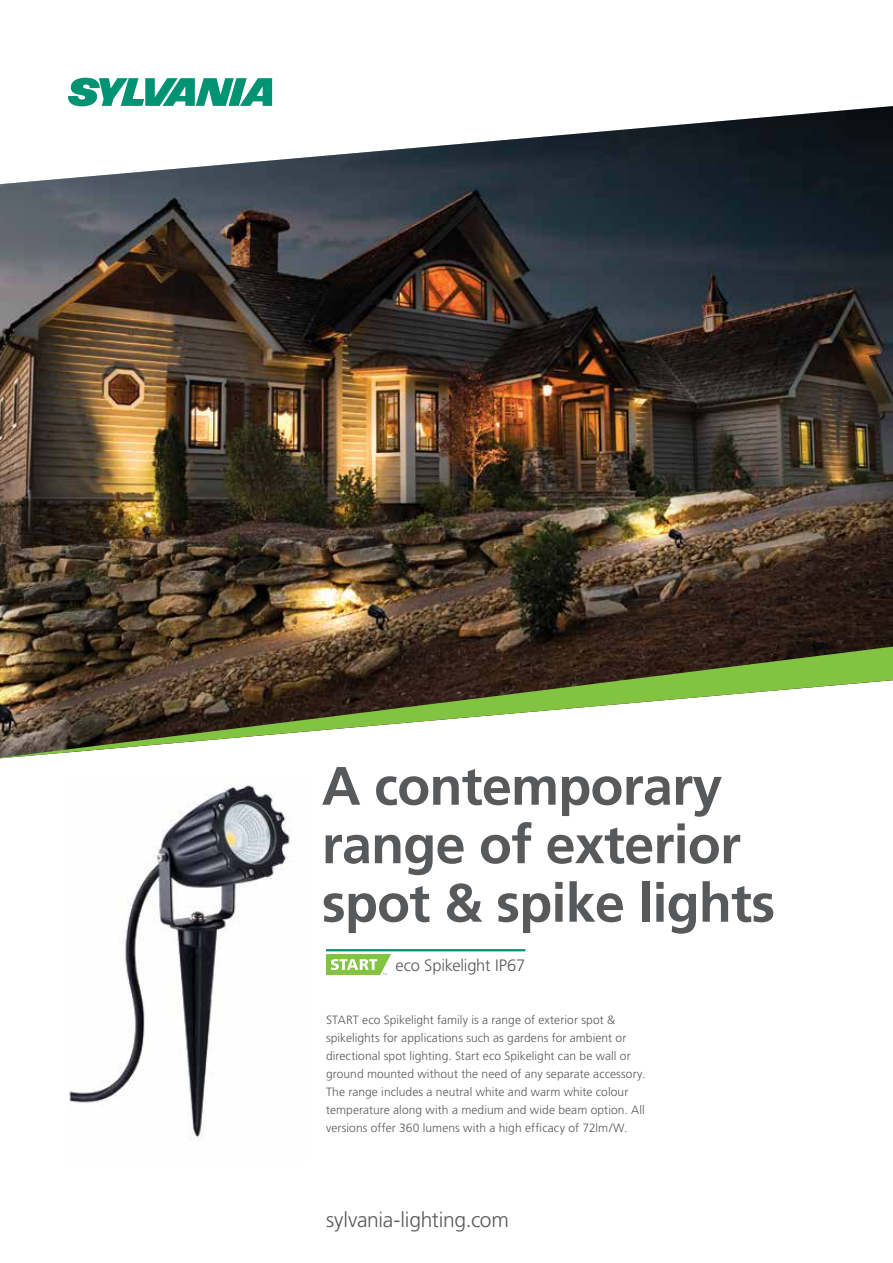
<style>
.page{position:relative;width:893px;height:1263px;background:#fff}
.page>*{position:absolute;margin:0;border:0;box-sizing:border-box;transform-origin:0 0}
.t1{font:700 54px/58.5px "Frutiger LT Std";letter-spacing:-.015em;color:#58595b}
.t2{font:300 21px "Frutiger LT Std";letter-spacing:-.015em;color:#58595b}
.t3{font:300 16.5px "Frutiger";letter-spacing:-.01em;color:#58595b}
.t4{font:300 12px/18px "Frutiger";letter-spacing:.005em;color:#58595b}
</style>
<div class="page">
<svg style="left:68px;top:78px;width:204px;height:27px"></svg>
<hr style="left:326px;top:949px;width:199px;height:2px;background:#009373">
<svg style="left:326px;top:954px;width:65px;height:21px"></svg>
<img style="left:0;top:106px;width:893px;height:539px">
<svg style="left:0;top:645px;width:893px;height:114px"></svg>
<img style="left:69px;top:785px;width:223px;height:355px">
<h1 class="t1" style="left:322px;top:757px;width:455px">A contemporary range of exterior spot &amp; spike lights</h1>
<h3 class="t3" style="left:395px;top:955px;width:131px">eco Spikelight IP67</h3>
<p class="t4" style="left:326px;top:1011px;width:321px">START eco Spikelight family is a range of exterior spot &amp; spikelights for applications such as gardens for ambient or directional spot lighting. Start eco Spikelight can be wall or ground mounted without the need of any separate accessory.<br>The range includes a neutral white and warm white colour temperature along with a medium and wide beam option. All versions offer 360 lumens with a high efficacy of 72lm/W.</p>
<h2 class="t2" style="left:326px;top:1208px;width:184px">sylvania-lighting.com</h2>
</div>
